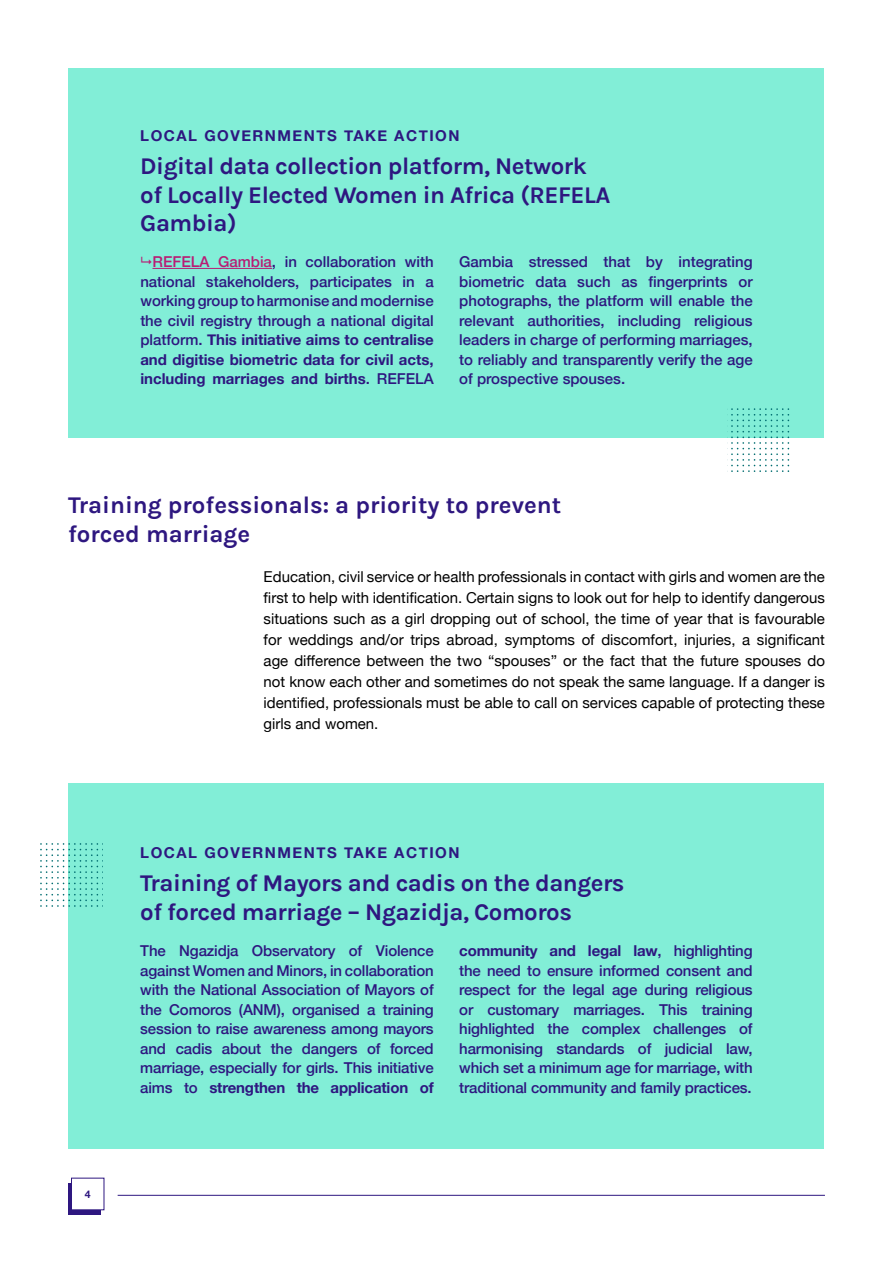
<style>
.page{position:relative;width:893px;height:1263px;background:#fff}
.page>*{position:absolute;margin:0;border:0;box-sizing:border-box;transform-origin:0 0}
.t1{font:24px/28.8px "Karla";letter-spacing:-.02em;color:#2e1780}
.t2{font:24px/28.8px "Karla";color:#2e1780}
.t3{font:500 15px/19.5px "Helvetica Neue";letter-spacing:-.01em;color:#2e1780;text-align:justify}
.t4{font:15px/21px "Helvetica Neue";color:#000;text-align:justify}
.t5{font:700 15px "Helvetica Neue";letter-spacing:.1em;color:#2e1780}
.t6{font:700 10.5px "Helvetica Neue";color:#2e1780}
.s1{color:#b81d74}
.s2{font-weight:700}
</style>
<div class="page">
<div style="left:68px;top:1183px;width:33px;height:31px;background:#2e1780"></div>
<div style="left:71px;top:1178px;width:33px;height:32px;background:#fff"></div>
<hr style="left:118px;top:1195px;width:707px;height:1px;background:#2e1780">
<div style="left:69px;top:68px;width:755px;height:370px;background:#82eed7"></div>
<hr style="left:152px;top:268px;width:120px;height:1px;background:#b81d74">
<svg style="left:727px;top:409px;width:62px;height:63px"></svg>
<div style="left:69px;top:783px;width:755px;height:365px;background:#82eed7"></div>
<svg style="left:40px;top:843px;width:58px;height:64px"></svg>
<p class="t5" style="left:140px;top:124px;width:321px">LOCAL GOVERNMENTS TAKE ACTION</p>
<h1 class="t1" style="left:140px;top:151px;width:472px">Digital data collection platform, Network of Locally Elected Women in Africa (REFELA<br>Gambia)</h1>
<p class="t3" style="left:140px;top:251px;width:295px;text-indent:12px"><span class="s1">REFELA Gambia</span>, in collaboration with national stakeholders, participates in a working group to harmonise and modernise the civil registry through a national digital platform. <span class="s2">This initiative aims to centralise and digitise biometric data for civil acts, including marriages and births</span>. REFELA</p>
<p class="t3" style="left:459px;top:251px;width:295px">Gambia stressed that by integrating biometric data such as fingerprints or photographs, the platform will enable the relevant authorities, including religious leaders in charge of performing marriages, to reliably and transparently verify the age of prospective spouses.</p>
<h1 class="t2" style="left:68px;top:490px;width:495px">Training professionals: a priority to prevent forced marriage</h1>
<p class="t4" style="left:264px;top:567px;width:563px">Education, civil service or health professionals in contact with girls and women are the first to help with identification. Certain signs to look out for help to identify dangerous situations such as a girl dropping out of school, the time of year that is favourable for weddings and/or trips abroad, symptoms of discomfort, injuries, a significant age difference between the two “spouses” or the fact that the future spouses do not know each other and sometimes do not speak the same language. If a danger is identified, professionals must be able to call on services capable of protecting these girls and women.</p>
<p class="t6" style="left:85px;top:1186px;width:7px">4</p>
<p class="t5" style="left:140px;top:840px;width:321px">LOCAL GOVERNMENTS TAKE ACTION</p>
<h1 class="t1" style="left:140px;top:867px;width:486px">Training of Mayors and cadis on the dangers of forced marriage – Ngazidja, Comoros</h1>
<p class="t3" style="left:140px;top:940px;width:295px">The Ngazidja Observatory of Violence against Women and Minors, in collaboration with the National Association of Mayors of the Comoros (ANM), organised a training session to raise awareness among mayors and cadis about the dangers of forced marriage, especially for girls. This initiative aims to <span class="s2">strengthen the application of</span></p>
<p class="t3" style="left:459px;top:940px;width:295px"><span class="s2">community and legal law</span>, highlighting the need to ensure informed consent and respect for the legal age during religious or customary marriages. This training highlighted the complex challenges of harmonising standards of judicial law, which set a minimum age for marriage, with traditional community and family practices.</p>
</div>
